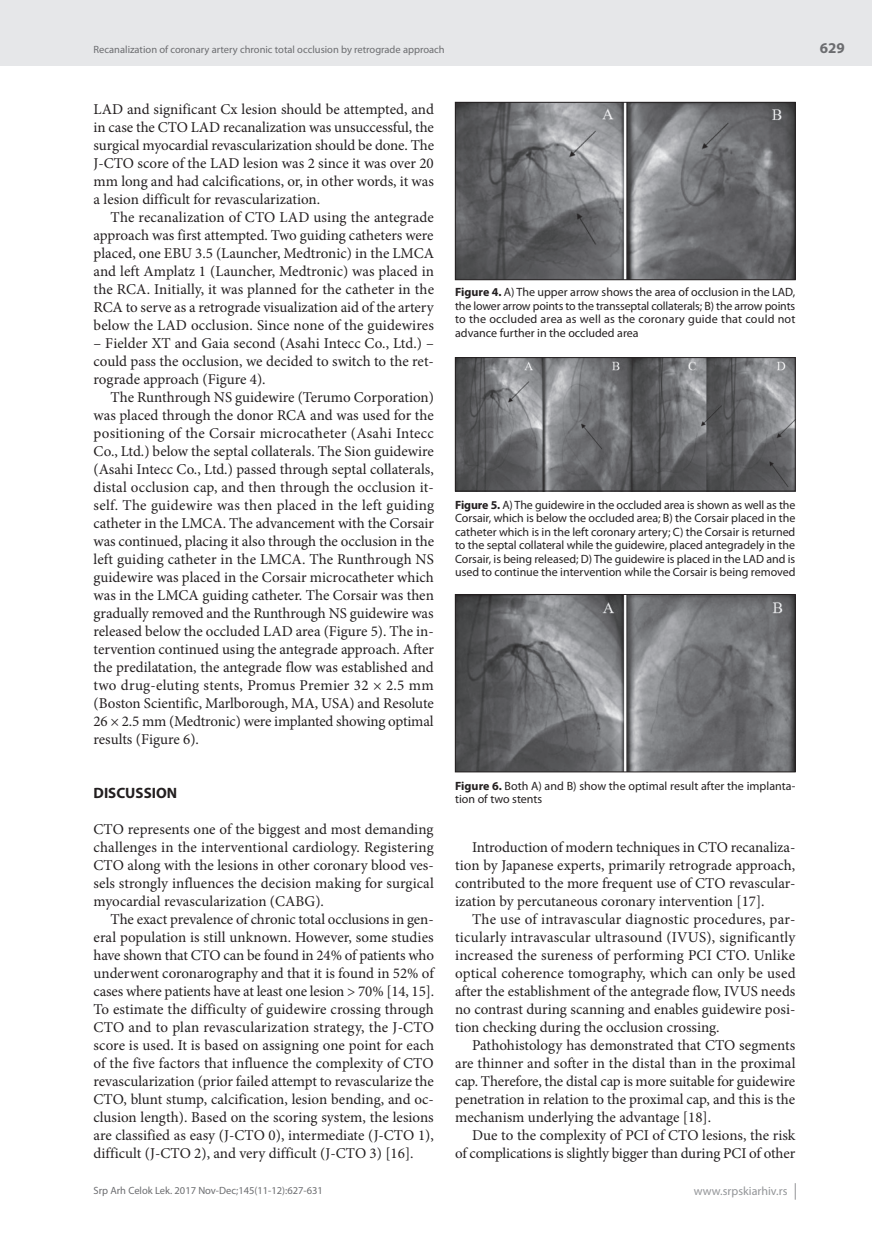
<style>
.page{position:relative;width:872px;height:1234px;background:#fff}
.page>*{position:absolute;margin:0;border:0;box-sizing:border-box;transform-origin:0 0}
.t1{font:15px/18px "Minion Pro";color:#231f20;text-align:justify}
.t2{font:700 15px "Myriad Pro";color:#231f20}
.t3{font:700 15px "Myriad Pro";color:#6c6d70}
.t4{font:12px/13.5px "Myriad Pro";color:#231f20;text-align:justify}
.t5{font:12px "Myriad Pro";color:#939598}
.t6{font:10.5px "Myriad Pro";color:#6c6d70}
.s1{font-weight:700}
</style>
<div class="page">
<div style="left:0;top:0;width:872px;height:66px;background:#e6e7e9"></div>
<svg style="left:795px;top:1183px;width:1px;height:16px"></svg>
<img style="left:457px;top:104px;width:336px;height:174px">
<div style="left:455px;top:102px;width:340px;height:178px;border:1px solid #231f20"></div>
<img style="left:457px;top:359px;width:336px;height:130px">
<div style="left:455px;top:357px;width:340px;height:134px;border:1px solid #231f20"></div>
<img style="left:457px;top:596px;width:336px;height:174px">
<div style="left:455px;top:594px;width:340px;height:178px;border:1px solid #231f20"></div>
<p class="t6" style="left:94px;top:43px;width:353px">Recanalization of coronary artery chronic total occlusion by retrograde approach</p>
<p class="t1" style="left:94px;top:100px;width:342px">LAD and significant Cx lesion should be attempted, and in case the CTO LAD recanalization was unsuccessful, the surgical myocardial revascularization should be done. The J-CTO score of the LAD lesion was 2 since it was over 20 mm long and had calcifications, or, in other words, it was a lesion difficult for revascularization.</p>
<p class="t1" style="left:94px;top:208px;width:342px;text-indent:17px">The recanalization of CTO LAD using the antegrade approach was first attempted. Two guiding catheters were placed, one EBU 3.5 (Launcher, Medtronic) in the LMCA and left Amplatz 1 (Launcher, Medtronic) was placed in the RCA. Initially, it was planned for the catheter in the RCA to serve as a retrograde visualization aid of the artery below the LAD occlusion. Since none of the guidewires</p>
<p class="t1" style="left:94px;top:334px;width:342px">– Fielder XT and Gaia second (Asahi Intecc Co., Ltd.) – could pass the occlusion, we decided to switch to the ret&shy;rograde approach (Figure 4).</p>
<p class="t1" style="left:94px;top:388px;width:342px;text-indent:17px">The Runthrough NS guidewire (Terumo Corporation) was placed through the donor RCA and was used for the positioning of the Corsair microcatheter (Asahi Intecc Co., Ltd.) below the septal collaterals. The Sion guidewire (Asahi Intecc Co., Ltd.) passed through septal collaterals, distal occlusion cap, and then through the occlusion it&shy;self. The guidewire was then placed in the left guiding catheter in the LMCA. The advancement with the Corsair was continued, placing it also through the occlusion in the left guiding catheter in the LMCA. The Runthrough NS guidewire was placed in the Corsair microcatheter which was in the LMCA guiding catheter. The Corsair was then gradually removed and the Runthrough NS guidewire was released below the occluded LAD area (Figure 5). The in&shy;tervention continued using the antegrade approach. After the predilatation, the antegrade flow was established and two drug-eluting stents, Promus Premier 32 × 2.5 mm (Boston Scientific, Marlborough, MA, USA) and Resolute 26 × 2.5 mm (Medtronic) were implanted showing optimal results (Figure 6).</p>
<p class="t2" style="left:94px;top:783px;width:85px">DISCUSSION</p>
<p class="t1" style="left:94px;top:820px;width:342px">CTO represents one of the biggest and most demanding challenges in the interventional cardiology. Registering CTO along with the lesions in other coronary blood ves&shy;sels strongly influences the decision making for surgical myocardial revascularization (CABG).</p>
<p class="t1" style="left:94px;top:910px;width:342px;text-indent:17px">The exact prevalence of chronic total occlusions in gen&shy;eral population is still unknown. However, some studies have shown that CTO can be found in 24% of patients who underwent coronarography and that it is found in 52% of cases where patients have at least one lesion &gt; 70% [14, 15].<br>To estimate the difficulty of guidewire crossing through CTO and to plan revascularization strategy, the J-CTO score is used. It is based on assigning one point for each of the five factors that influence the complexity of CTO revascularization (prior failed attempt to revascularize the CTO, blunt stump, calcification, lesion bending, and oc&shy;clusion length). Based on the scoring system, the lesions are classified as easy (J-CTO 0), intermediate (J-CTO 1), difficult (J-CTO 2), and very difficult (J-CTO 3) [16].</p>
<p class="t4" style="left:455px;top:285px;width:342px"><span class="s1">Figure 4.</span> A) The upper arrow shows the area of occlusion in the LAD, the lower arrow points to the transseptal collaterals; B) the arrow points to the occluded area as well as the coronary guide that could not advance further in the occluded area</p>
<p class="t4" style="left:455px;top:497px;width:342px"><span class="s1">Figure 5.</span> A) The guidewire in the occluded area is shown as well as the Corsair, which is below the occluded area; B) the Corsair placed in the catheter which is in the left coronary artery; C) the Corsair is returned to the septal collateral while the guidewire, placed antegradely in the Corsair, is being released; D) The guidewire is placed in the LAD and is used to continue the intervention while the Corsair is being removed</p>
<p class="t4" style="left:455px;top:778px;width:342px"><span class="s1">Figure 6.</span> Both A) and B) show the optimal result after the implanta&shy;tion of two stents</p>
<p class="t1" style="left:455px;top:838px;width:342px;text-indent:17px">Introduction of modern techniques in CTO recanaliza&shy;tion by Japanese experts, primarily retrograde approach, contributed to the more frequent use of CTO revascular&shy;ization by percutaneous coronary intervention [17].</p>
<p class="t1" style="left:455px;top:910px;width:342px;text-indent:17px">The use of intravascular diagnostic procedures, par&shy;ticularly intravascular ultrasound (IVUS), significantly increased the sureness of performing PCI CTO. Unlike optical coherence tomography, which can only be used after the establishment of the antegrade flow, IVUS needs no contrast during scanning and enables guidewire posi&shy;tion checking during the occlusion crossing.</p>
<p class="t1" style="left:455px;top:1036px;width:342px;text-indent:17px">Pathohistology has demonstrated that CTO segments are thinner and softer in the distal than in the proximal cap. Therefore, the distal cap is more suitable for guidewire penetration in relation to the proximal cap, and this is the mechanism underlying the advantage [18].</p>
<p class="t1" style="left:455px;top:1126px;width:342px;text-align:right">Due to the complexity of PCI of CTO lesions, the risk<br>of complications is slightly bigger than during PCI of other</p>
<p class="t6" style="left:94px;top:1184px;width:231px">Srp Arh Celok Lek. 2017 Nov-Dec;145(11-12):627-631</p>
<p class="t5" style="left:694px;top:1183px;width:95px">www.srpskiarhiv.rs</p>
<p class="t3" style="left:820px;top:38px;width:26px">629</p>
</div>
